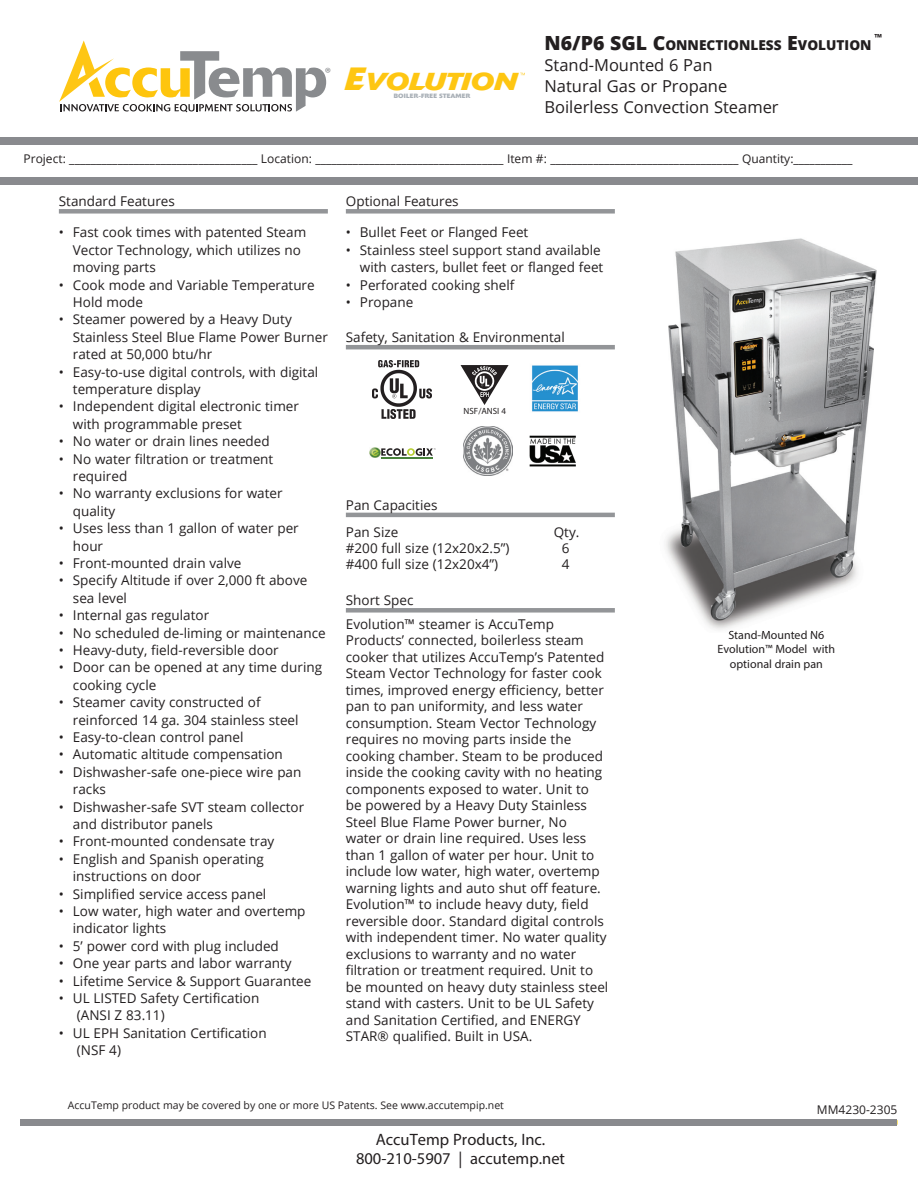
<style>
.page{position:relative;width:918px;height:1188px;background:#fff}
.page>*{position:absolute;margin:0;border:0;box-sizing:border-box;transform-origin:0 0}
.t1{font:italic 700 24.3px "Delta";letter-spacing:-.01em;color:#fec612;scale:1.16 1}
.t2{font:16.5px/21px "Open Sans";color:#231f20}
.t3{font:16.5px/19.8px "Myriad Pro";color:#231f20;text-align:center}
.t4{font:800 13.65px "Open Sans";color:#231f20}
.t5{font:13.5px/16.5px "Open Sans";color:#231f20}
.t6{font:12px "Open Sans";color:#231f20}
.t7{font:12px/14.4px "Myriad Pro";color:#231f20;text-align:center}
.t8{font:10.5px "Open Sans";color:#231f20}
.t9{font:800 9.75px "Open Sans";color:#231f20}
.t10{font:9px "Myriad Pro";color:#231f20}
.t11{font:700 6.15px "Delta";letter-spacing:.02em;color:#a9b0b7;scale:1.05 1}
.s1{font-size:31.95px}
.s2{font-size:19.5px}
</style>
<div class="page">
<div style="left:59px;top:209px;width:269px;height:5px;background:#939598"></div>
<div style="left:346px;top:209px;width:269px;height:5px;background:#939598"></div>
<hr style="left:346px;top:345px;width:269px;height:4px;background:#939598">
<hr style="left:346px;top:513px;width:269px;height:4px;background:#939598">
<div style="left:346px;top:608px;width:269px;height:5px;background:#939598"></div>
<img style="left:532px;top:365px;width:46px;height:47px">
<svg style="left:369px;top:448px;width:67px;height:10px"></svg>
<svg style="left:461px;top:365px;width:48px;height:40px"></svg>
<img style="left:529px;top:436px;width:47px;height:30px">
<img style="left:463px;top:426px;width:49px;height:49px">
<img style="left:373px;top:361px;width:59px;height:57px">
<div style="left:0;top:137px;width:918px;height:7px;background:#898a8e"></div>
<div style="left:0;top:178px;width:918px;height:7px;background:#898a8e"></div>
<div style="left:21px;top:1119px;width:876px;height:6px;background:#898a8e"></div>
<svg style="left:59px;top:40px;width:267px;height:72px"></svg>
<img style="left:665px;top:238px;width:212px;height:393px">
<img style="left:729px;top:631px;width:95px;height:2px">
<h1 class="t1" style="left:325px;top:66px;width:167px"><sup>®</sup> <span class="s1">E</span>VOLUTION</h1>
<p class="t11" style="left:394px;top:92px;width:75px">BOILER-FREE STEAMER</p>
<p class="t9" style="left:874px;top:30px;width:9px">™</p>
<p class="t4" style="left:544px;top:34px;width:329px"><span class="s2">N6/P6 SGL C</span>ONNECTIONLESS <span class="s2">E</span>VOLUTION</p>
<p class="t2" style="left:544px;top:54px;width:236px">Stand-Mounted 6 Pan<br>Natural Gas or Propane<br>Boilerless Convection Steamer</p>
<p class="t6" style="left:24px;top:150px;width:831px">Project: ___________________________________ Location: ___________________________________ Item #: ___________________________________ Quantity:___________</p>
<p class="t5" style="left:59px;top:193px;width:118px">Standard Features</p>
<p class="t5" style="left:73px;top:223px;width:235px;line-height:17.4px;text-indent:-14px">• Fast cook times with patented Steam<br>Vector Technology, which utilizes no moving parts</p>
<p class="t5" style="left:73px;top:276px;width:243px;line-height:17.4px;text-indent:-14px">• Cook mode and Variable Temperature<br>Hold mode</p>
<p class="t5" style="left:73px;top:310px;width:256px;line-height:17.4px;text-indent:-14px">• Steamer powered by a Heavy Duty<br>Stainless Steel Blue Flame Power Burner rated at 50,000 btu/hr</p>
<p class="t5" style="left:73px;top:363px;width:247px;line-height:17.4px;text-indent:-14px">• Easy-to-use digital controls, with digital temperature display</p>
<p class="t5" style="left:73px;top:397px;width:228px;line-height:17.4px;text-indent:-14px">• Independent digital electronic timer with programmable preset</p>
<p class="t5" style="left:59px;top:433px;width:212px">• No water or drain lines needed</p>
<p class="t5" style="left:73px;top:450px;width:202px;line-height:17.4px;text-indent:-14px">• No water filtration or treatment required</p>
<p class="t5" style="left:73px;top:484px;width:211px;line-height:17.4px;text-indent:-14px">• No warranty exclusions for water quality</p>
<p class="t5" style="left:73px;top:519px;width:227px;line-height:17.4px;text-indent:-14px">• Uses less than 1 gallon of water per hour</p>
<p class="t5" style="left:59px;top:554px;width:184px">• Front-mounted drain valve</p>
<p class="t5" style="left:73px;top:571px;width:236px;line-height:17.4px;text-indent:-14px">• Specify Altitude if over 2,000 ft above sea level</p>
<p class="t5" style="left:59px;top:607px;width:152px">• Internal gas regulator</p>
<p class="t5" style="left:59px;top:624px;width:268px">• No scheduled de-liming or maintenance</p>
<p class="t5" style="left:59px;top:641px;width:221px">• Heavy-duty, field-reversible door</p>
<p class="t5" style="left:73px;top:658px;width:251px;line-height:17.4px;text-indent:-14px">• Door can be opened at any time during cooking cycle</p>
<p class="t5" style="left:73px;top:693px;width:227px;line-height:17.4px;text-indent:-14px">• Steamer cavity constructed of reinforced 14 ga. 304 stainless steel</p>
<p class="t5" style="left:59px;top:729px;width:186px">• Easy-to-clean control panel</p>
<p class="t5" style="left:59px;top:746px;width:226px">• Automatic altitude compensation</p>
<p class="t5" style="left:73px;top:763px;width:230px;line-height:17.4px;text-indent:-14px">• Dishwasher-safe one-piece wire pan racks</p>
<p class="t5" style="left:73px;top:798px;width:233px;line-height:17.4px;text-indent:-14px">• Dishwasher-safe SVT steam collector and distributor panels</p>
<p class="t5" style="left:59px;top:833px;width:217px">• Front-mounted condensate tray</p>
<p class="t5" style="left:73px;top:850px;width:192px;line-height:17.4px;text-indent:-14px">• English and Spanish operating instructions on door</p>
<p class="t5" style="left:59px;top:885px;width:209px">• Simplified service access panel</p>
<p class="t5" style="left:73px;top:902px;width:234px;line-height:17.4px;text-indent:-14px">• Low water, high water and overtemp indicator lights</p>
<p class="t5" style="left:59px;top:937px;width:222px">• 5’ power cord with plug included</p>
<p class="t5" style="left:59px;top:955px;width:234px">• One year parts and labor warranty</p>
<p class="t5" style="left:59px;top:972px;width:254px">• Lifetime Service &amp; Support Guarantee</p>
<p class="t5" style="left:77px;top:989px;width:184px;line-height:17.4px;text-indent:-18px">• UL LISTED Safety Certification (ANSI Z 83.11)</p>
<p class="t5" style="left:77px;top:1024px;width:191px;line-height:17.4px;text-indent:-18px">• UL EPH Sanitation Certification (NSF 4)</p>
<p class="t5" style="left:346px;top:193px;width:114px">Optional Features</p>
<p class="t5" style="left:346px;top:224px;width:184px">• Bullet Feet or Flanged Feet</p>
<p class="t5" style="left:346px;top:241px;width:259px;line-height:17.4px;text-align:right">• Stainless steel support stand available with casters, bullet feet or flanged feet</p>
<p class="t5" style="left:346px;top:276px;width:170px">• Perforated cooking shelf</p>
<p class="t5" style="left:346px;top:293px;width:69px">• Propane</p>
<p class="t5" style="left:346px;top:329px;width:220px">Safety, Sanitation &amp; Environmental</p>
<p class="t10" style="left:464px;top:405px;width:44px">NSF/ANSI 4</p>
<p class="t5" style="left:346px;top:491px;width:93px;line-height:27px">Pan Capacities<br>Pan Size</p>
<p class="t5" style="left:554px;top:524px;width:27px">Qty.</p>
<p class="t5" style="left:346px;top:540px;width:165px">#200 full size (12x20x2.5”)</p>
<p class="t5" style="left:562px;top:540px;width:9px">6</p>
<p class="t5" style="left:346px;top:556px;width:154px">#400 full size (12x20x4”)</p>
<p class="t5" style="left:562px;top:556px;width:9px">4</p>
<p class="t5" style="left:346px;top:589px;width:210px;line-height:23.2px">Short Spec<br>Evolution™ steamer is AccuTemp</p>
<p class="t5" style="left:346px;top:632px;width:264px">Products’ connected, boilerless steam cooker that utilizes AccuTemp’s Patented Steam Vector Technology for faster cook times, improved energy efficiency, better pan to pan uniformity, and less water consumption. Steam Vector Technology requires no moving parts inside the cooking chamber. Steam to be produced inside the cooking cavity with no heating components exposed to water. Unit to<br>be powered by a Heavy Duty Stainless Steel Blue Flame Power burner, No<br>water or drain line required. Uses less than 1 gallon of water per hour. Unit to include low water, high water, overtemp warning lights and auto shut off feature.<br>Evolution™ to include heavy duty, field reversible door. Standard digital controls with independent timer. No water quality exclusions to warranty and no water filtration or treatment required. Unit to be mounted on heavy duty stainless steel stand with casters. Unit to be UL Safety and Sanitation Certified, and ENERGY STAR® qualified. Built in USA.</p>
<p class="t8" style="left:68px;top:1098px;width:438px">AccuTemp product may be covered by one or more US Patents. See www.accutempip.net</p>
<p class="t3" style="left:356px;top:1129px;width:211px">AccuTemp Products, Inc.<br>800-210-5907 | accutemp.net</p>
<p class="t7" style="left:718px;top:628px;width:119px">Stand-Mounted N6<br>Evolution™ Model with optional drain pan</p>
<p class="t6" style="left:817px;top:1101px;width:82px">MM4230-2305</p>
</div>
